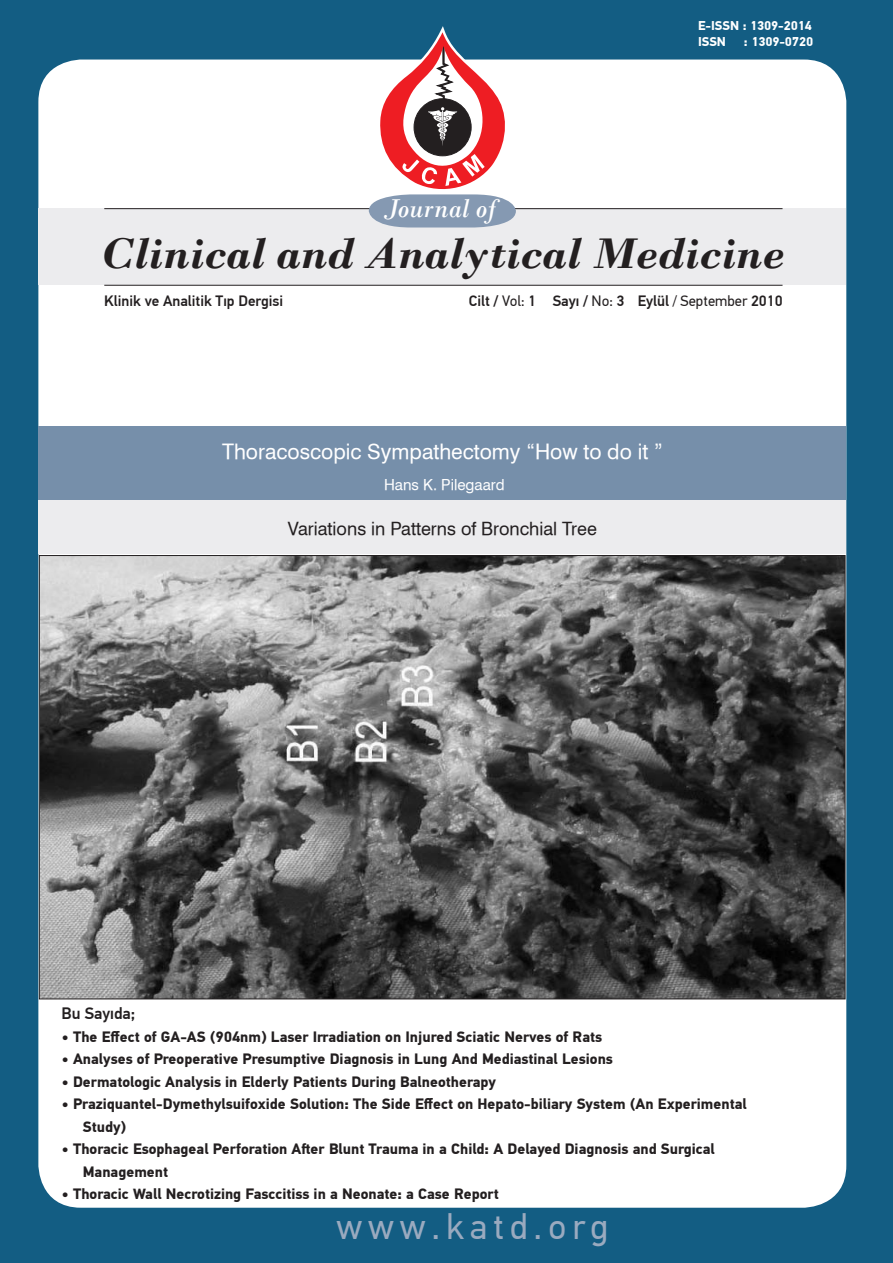
<style>
.page{position:relative;width:893px;height:1263px;background:#135d83}
.page>*{position:absolute;margin:0;border:0;box-sizing:border-box;transform-origin:0 0}
.t1{font:italic 700 45px "Bodoni";color:#231f20}
.t2{font:36px "PF Din Text Pro";letter-spacing:.16em;color:#9aaabf}
.t3{font:italic 27px "Bodoni";color:#fff}
.t4{font:21px "Swiss 721 BT";color:#fff}
.t5{font:18px "Swiss 721 BT";color:#231f20}
.t6{font:500 16.5px "PF Din Text Pro";color:#231f20}
.t7{font:700 15px/22.5px "PF Din Text Pro";color:#231f20}
.t8{font:500 15px "PF Din Text Pro";color:#231f20}
.t9{font:15px "Swiss 721 BT";color:#fff}
.t10{font:700 12.75px "PF Din Text Pro";color:#fff}
.s1{font-weight:400}
</style>
<div class="page">
<div style="left:38px;top:60px;width:808px;height:1148px;background:#fff;border-radius:43px"></div>
<div style="left:38px;top:208px;width:808px;height:77px;background:#ececee"></div>
<hr style="left:104px;top:208px;width:275px;height:1px;background:#231f20">
<hr style="left:506px;top:208px;width:276px;height:1px;background:#231f20">
<hr style="left:104px;top:285px;width:678px;height:1px;background:#231f20">
<svg style="left:369px;top:26px;width:147px;height:201px"></svg>
<div style="left:38px;top:495px;width:808px;height:59px;background:#ececee"></div>
<div style="left:38px;top:426px;width:808px;height:74px;background:#768faa"></div>
<img style="left:41px;top:557px;width:802px;height:440px">
<p class="t10" style="left:698px;top:18px;width:115px">E-ISSN : 1309-2014</p>
<p class="t10" style="left:698px;top:33px;width:29px">ISSN</p>
<p class="t10" style="left:744px;top:33px;width:71px">: 1309-0720</p>
<p class="t3" style="left:384px;top:192px;width:114px">Journal of</p>
<p class="t1" style="left:100px;top:227px;width:686px">Clinical and Analytical Medicine</p>
<p class="t8" style="left:104px;top:292px;width:180px">Klinik ve Analitik Tıp Dergisi</p>
<p class="t8" style="left:469px;top:292px;width:315px">Cilt / <span class="s1">Vol:</span> 1 Sayı / <span class="s1">No:</span> 3 Eylül <span class="s1">/ September</span> 2010</p>
<p class="t4" style="left:222px;top:439px;width:442px">Thoracoscopic Sympathectomy “How to do it ”</p>
<p class="t9" style="left:384px;top:476px;width:122px">Hans K. Pilegaard</p>
<p class="t5" style="left:288px;top:517px;width:311px">Variations in Patterns of Bronchial Tree</p>
<p class="t6" style="left:62px;top:1004px;width:75px">Bu Sayıda;</p>
<p class="t7" style="left:62px;top:1026px;width:542px">• The Effect of GA-AS (904nm) Laser Irradiation on Injured Sciatic Nerves of Rats</p>
<p class="t7" style="left:62px;top:1048px;width:553px">• Analyses of Preoperative Presumptive Diagnosis in Lung And Mediastinal Lesions</p>
<p class="t7" style="left:62px;top:1071px;width:436px">• Dermatologic Analysis in Elderly Patients During Balneotherapy</p>
<p class="t7" style="left:83px;top:1093px;width:665px;text-indent:-21px">• Praziquantel-Dymethylsuifoxide Solution: The Side Effect on Hepato-biliary System (An Experimental<br>Study)</p>
<p class="t7" style="left:83px;top:1138px;width:633px;text-indent:-21px">• Thoracic Esophageal Perforation After Blunt Trauma in a Child: A Delayed Diagnosis and Surgical<br>Management</p>
<p class="t7" style="left:62px;top:1183px;width:439px">• Thoracic Wall Necrotizing Fasccitiss in a Neonate: a Case Report</p>
<p class="t2" style="left:337px;top:1206px;width:273px">www.katd.org</p>
</div>
